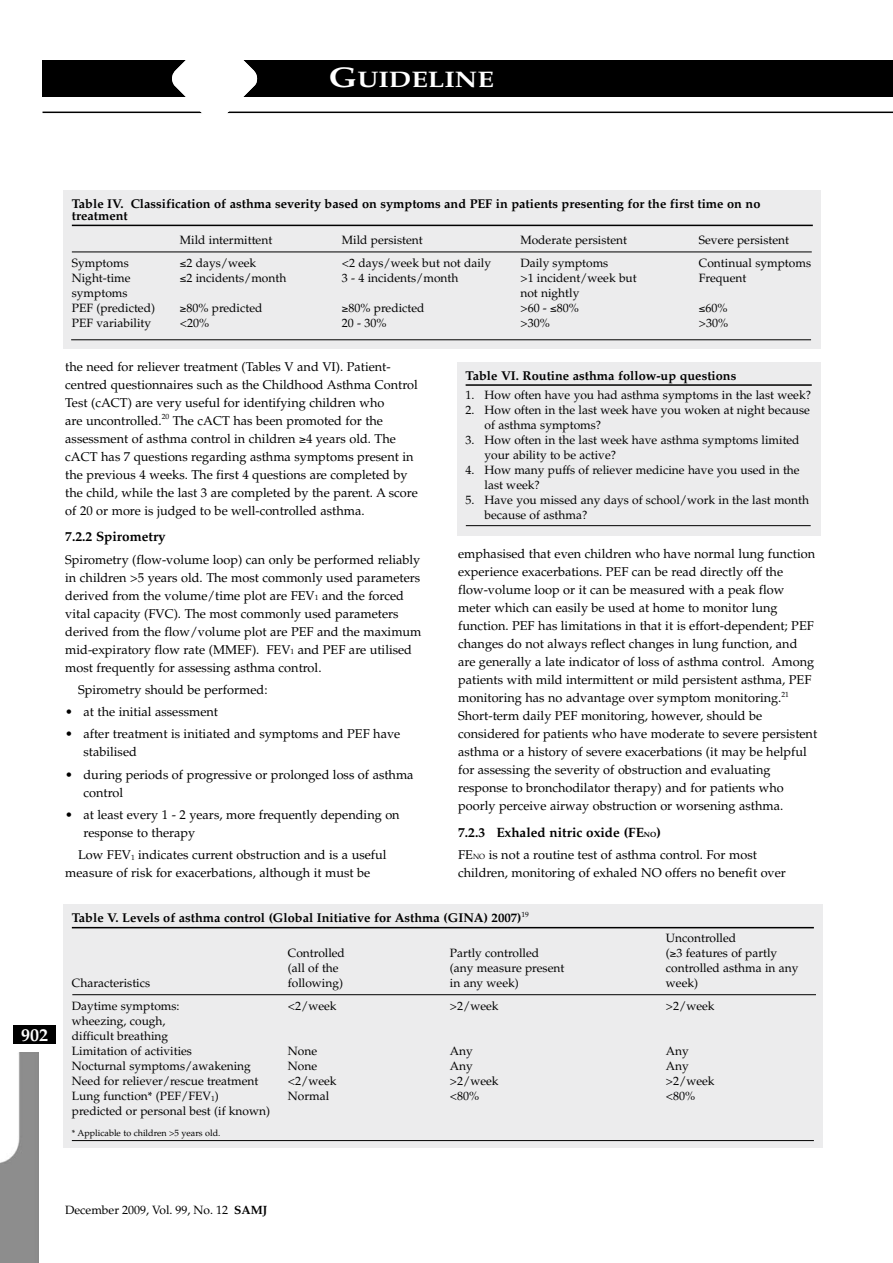
<style>
.page{position:relative;width:893px;height:1263px;background:#fff}
.page>*{position:absolute;margin:0;border:0;box-sizing:border-box;transform-origin:0 0}
.t1{font:700 22.5px "Palatino";color:#fff;scale:1.2 1}
.t2{font:700 18px "Palatino";color:#fff}
.t3{font:700 13.5px "Palatino";color:#000}
.t4{font:12.75px/18px "Palatino";color:#000}
.t5{font:700 12.75px/12px "Palatino";color:#000}
.t6{font:12px/15px "Palatino";color:#000}
.t7{font:9px "Palatino";color:#000}
.s1{font-size:28.5px}
.s2{font-size:7.5px}
.s3{font-weight:700}
</style>
<div class="page">
<div style="left:14px;top:1024px;width:42px;height:19px;background:#000"></div>
<div style="left:43px;top:60px;width:850px;height:37px;background:#000"></div>
<img style="left:0;top:1052px;width:38px;height:211px">
<hr style="left:43px;top:112px;width:850px;height:1px;background:#000">
<img style="left:172px;top:60px;width:85px;height:54px">
<div style="left:63px;top:190px;width:758px;height:158px;background:#ececed"></div>
<hr style="left:72px;top:225px;width:741px;height:1px;background:#000">
<hr style="left:72px;top:252px;width:740px;height:1px;background:#000">
<hr style="left:71px;top:339px;width:740px;height:1px;background:#000">
<div style="left:63px;top:904px;width:759px;height:244px;background:#ececed"></div>
<hr style="left:72px;top:927px;width:742px;height:1px;background:#000">
<hr style="left:72px;top:1140px;width:742px;height:1px;background:#000">
<hr style="left:72px;top:994px;width:744px;height:1px;background:#000">
<div style="left:457px;top:362px;width:363px;height:173px;background:#ececed"></div>
<hr style="left:466px;top:384px;width:346px;height:2px;background:#000">
<hr style="left:466px;top:525px;width:345px;height:1px;background:#000">
<h1 class="t1" style="left:329px;top:67px;width:139px"><span class="s1">G</span>UIDELINE</h1>
<h2 class="t2" style="left:21px;top:1024px;width:28px">902</h2>
<p class="t5" style="left:72px;top:198px;width:690px">Table IV. Classification of asthma severity based on symptoms and PEF in patients presenting for the first time on no treatment</p>
<p class="t6" style="left:180px;top:232px;width:94px">Mild intermittent</p>
<p class="t6" style="left:342px;top:232px;width:82px">Mild persistent</p>
<p class="t6" style="left:520px;top:232px;width:108px">Moderate persistent</p>
<p class="t6" style="left:699px;top:232px;width:92px">Severe persistent</p>
<p class="t6" style="left:72px;top:256px;width:58px">Symptoms</p>
<p class="t6" style="left:180px;top:256px;width:78px">≤2 days/week</p>
<p class="t6" style="left:342px;top:256px;width:151px">&lt;2 days/week but not daily</p>
<p class="t6" style="left:520px;top:256px;width:89px">Daily symptoms</p>
<p class="t6" style="left:699px;top:256px;width:114px">Continual symptoms</p>
<p class="t6" style="left:72px;top:271px;width:60px">Night-time</p>
<p class="t6" style="left:180px;top:271px;width:108px">≤2 incidents/month</p>
<p class="t6" style="left:342px;top:271px;width:118px">3 - 4 incidents/month</p>
<p class="t6" style="left:520px;top:271px;width:118px">&gt;1 incident/week but</p>
<p class="t6" style="left:699px;top:271px;width:49px">Frequent</p>
<p class="t6" style="left:72px;top:286px;width:57px">symptoms</p>
<p class="t6" style="left:520px;top:286px;width:60px">not nightly</p>
<p class="t6" style="left:72px;top:301px;width:85px">PEF (predicted)</p>
<p class="t6" style="left:180px;top:301px;width:84px">≥80% predicted</p>
<p class="t6" style="left:342px;top:301px;width:84px">≥80% predicted</p>
<p class="t6" style="left:520px;top:301px;width:60px">&gt;60 - ≤80%</p>
<p class="t6" style="left:699px;top:301px;width:30px">≤60%</p>
<p class="t6" style="left:72px;top:316px;width:81px">PEF variability</p>
<p class="t6" style="left:180px;top:316px;width:31px">&lt;20%</p>
<p class="t6" style="left:342px;top:316px;width:46px">20 - 30%</p>
<p class="t6" style="left:520px;top:316px;width:31px">&gt;30%</p>
<p class="t6" style="left:699px;top:316px;width:31px">&gt;30%</p>
<p class="t4" style="left:65px;top:358px;width:354px">the need for reliever treatment (Tables V and VI). Patient&shy;centred questionnaires such as the Childhood Asthma Control Test (cACT) are very useful for identifying children who<br>are uncontrolled.<sup>20</sup> The cACT has been promoted for the assessment of asthma control in children ≥4 years old. The cACT has 7 questions regarding asthma symptoms present in the previous 4 weeks. The first 4 questions are completed by the child, while the last 3 are completed by the parent. A score of 20 or more is judged to be well-controlled asthma.</p>
<p class="t3" style="left:65px;top:529px;width:102px">7.2.2 Spirometry</p>
<p class="t4" style="left:65px;top:550px;width:358px">Spirometry (flow-volume loop) can only be performed reliably in children &gt;5 years old. The most commonly used parameters derived from the volume/time plot are FEV<span class="s2">1</span> and the forced vital capacity (FVC). The most commonly used parameters derived from the flow/volume plot are PEF and the maximum mid-expiratory flow rate (MMEF). FEV<span class="s2">1</span> and PEF are utilised most frequently for assessing asthma control.</p>
<p class="t4" style="left:78px;top:681px;width:191px">Spirometry should be performed:</p>
<p class="t4" style="left:65px;top:703px;width:154px">• at the initial assessment</p>
<p class="t4" style="left:84px;top:725px;width:318px;text-indent:-18px">• after treatment is initiated and symptoms and PEF have stabilised</p>
<p class="t4" style="left:84px;top:765px;width:332px;text-indent:-18px">• during periods of progressive or prolonged loss of asthma control</p>
<p class="t4" style="left:84px;top:806px;width:318px;text-indent:-18px">• at least every 1 - 2 years, more frequently depending on response to therapy</p>
<p class="t4" style="left:65px;top:846px;width:323px;text-indent:13px">Low FEV<span class="s2">1</span> indicates current obstruction and is a useful measure of risk for exacerbations, although it must be</p>
<p class="t5" style="left:466px;top:370px;width:272px">Table VI. Routine asthma follow-up questions</p>
<p class="t6" style="left:466px;top:388px;width:347px">1. How often have you had asthma symptoms in the last week?</p>
<p class="t6" style="left:484px;top:403px;width:327px;text-indent:-19px">2. How often in the last week have you woken at night because of asthma symptoms?</p>
<p class="t6" style="left:484px;top:433px;width:317px;text-indent:-19px">3. How often in the last week have asthma symptoms limited your ability to be active?</p>
<p class="t6" style="left:484px;top:463px;width:317px;text-indent:-19px">4. How many puffs of reliever medicine have you used in the last week?</p>
<p class="t6" style="left:484px;top:493px;width:326px;text-indent:-19px">5. Have you missed any days of school/work in the last month because of asthma?</p>
<p class="t4" style="left:458px;top:545px;width:360px">emphasised that even children who have normal lung function experience exacerbations. PEF can be read directly off the flow-volume loop or it can be measured with a peak flow meter which can easily be used at home to monitor lung function. PEF has limitations in that it is effort-dependent; PEF changes do not always reflect changes in lung function, and are generally a late indicator of loss of asthma control. Among patients with mild intermittent or mild persistent asthma, PEF monitoring has no advantage over symptom monitoring.<sup>21<br></sup>Short-term daily PEF monitoring, however, should be considered for patients who have moderate to severe persistent asthma or a history of severe exacerbations (it may be helpful for assessing the severity of obstruction and evaluating response to bronchodilator therapy) and for patients who poorly perceive airway obstruction or worsening asthma.</p>
<p class="t3" style="left:458px;top:824px;width:204px">7.2.3 Exhaled nitric oxide (FE<span class="s2">NO</span>)</p>
<p class="t4" style="left:458px;top:846px;width:329px">FE<span class="s2">NO</span> is not a routine test of asthma control. For most children, monitoring of exhaled NO offers no benefit over</p>
<p class="t5" style="left:72px;top:912px;width:458px">Table V. Levels of asthma control (Global Initiative for Asthma (GINA) 2007)<sup>19</sup></p>
<p class="t6" style="left:666px;top:930px;width:72px">Uncontrolled</p>
<p class="t6" style="left:288px;top:945px;width:59px">Controlled</p>
<p class="t6" style="left:450px;top:945px;width:91px">Partly controlled</p>
<p class="t6" style="left:666px;top:945px;width:113px">(≥3 features of partly</p>
<p class="t6" style="left:288px;top:960px;width:52px">(all of the</p>
<p class="t6" style="left:450px;top:960px;width:116px">(any measure present</p>
<p class="t6" style="left:666px;top:960px;width:134px">controlled asthma in any</p>
<p class="t6" style="left:72px;top:975px;width:80px">Characteristics</p>
<p class="t6" style="left:288px;top:975px;width:57px">following)</p>
<p class="t6" style="left:450px;top:975px;width:70px">in any week)</p>
<p class="t6" style="left:666px;top:975px;width:34px">week)</p>
<p class="t6" style="left:72px;top:999px;width:109px">Daytime symptoms:</p>
<p class="t6" style="left:288px;top:999px;width:50px">&lt;2/week</p>
<p class="t6" style="left:450px;top:999px;width:50px">&gt;2/week</p>
<p class="t6" style="left:666px;top:999px;width:50px">&gt;2/week</p>
<p class="t6" style="left:72px;top:1014px;width:122px">wheezing, cough, difficult breathing<br>Limitation of activities</p>
<p class="t6" style="left:288px;top:1044px;width:31px">None</p>
<p class="t6" style="left:450px;top:1044px;width:24px">Any</p>
<p class="t6" style="left:666px;top:1044px;width:24px">Any</p>
<p class="t6" style="left:72px;top:1059px;width:181px">Nocturnal symptoms/awakening</p>
<p class="t6" style="left:288px;top:1059px;width:31px">None</p>
<p class="t6" style="left:450px;top:1059px;width:24px">Any</p>
<p class="t6" style="left:666px;top:1059px;width:24px">Any</p>
<p class="t6" style="left:72px;top:1074px;width:188px">Need for reliever/rescue treatment</p>
<p class="t6" style="left:288px;top:1074px;width:50px">&lt;2/week</p>
<p class="t6" style="left:450px;top:1074px;width:50px">&gt;2/week</p>
<p class="t6" style="left:666px;top:1074px;width:50px">&gt;2/week</p>
<p class="t6" style="left:72px;top:1089px;width:148px">Lung function* (PEF/FEV<span class="s2">1</span>)</p>
<p class="t6" style="left:288px;top:1089px;width:43px">Normal</p>
<p class="t6" style="left:450px;top:1089px;width:31px">&lt;80%</p>
<p class="t6" style="left:666px;top:1089px;width:31px">&lt;80%</p>
<p class="t6" style="left:72px;top:1104px;width:200px">predicted or personal best (if known)</p>
<p class="t7" style="left:72px;top:1127px;width:150px">* Applicable to children &gt;5 years old.</p>
<p class="t6" style="left:65px;top:1203px;width:204px">December 2009, Vol. 99, No. 12 <span class="s3">SAMJ</span></p>
</div>
